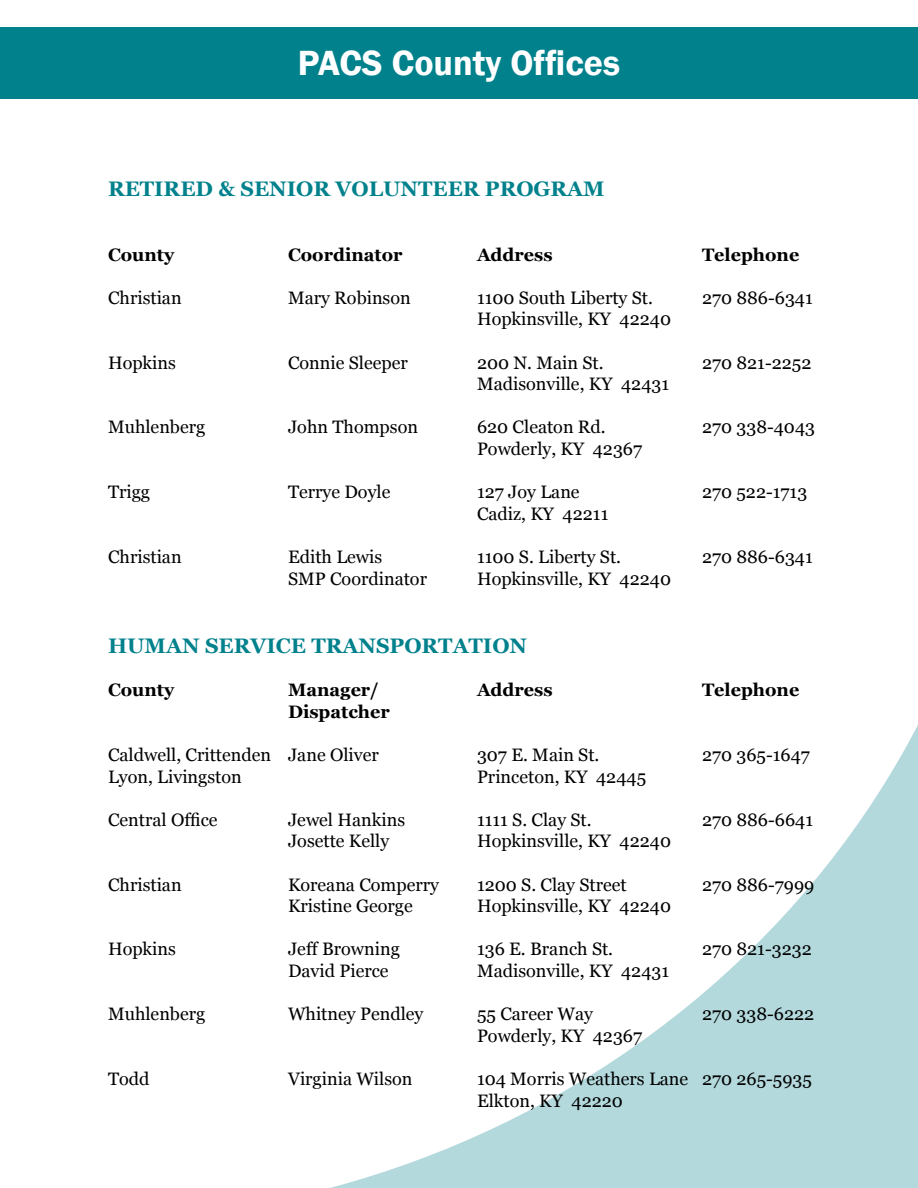
<style>
.page{position:relative;width:918px;height:1188px;background:#fff}
.page>*{position:absolute;margin:0;border:0;box-sizing:border-box;transform-origin:0 0}
.t1{font:600 36px "Franklin Gothic";color:#fff}
.t2{font:700 21px "Georgia";color:#00818c}
.t3{font:18px/21.6px "Georgia";color:#000}
.t4{font:700 18px "Georgia";color:#000}
</style>
<div class="page">
<svg style="left:330px;top:725px;width:588px;height:463px"></svg>
<div style="left:0;top:27px;width:918px;height:72px;background:#00818c"></div>
<h1 class="t1" style="left:298px;top:41px;width:324px">PACS County Offices</h1>
<p class="t2" style="left:108px;top:175px;width:498px">RETIRED &amp; SENIOR VOLUNTEER PROGRAM</p>
<p class="t4" style="left:108px;top:243px;width:68px">County</p>
<p class="t4" style="left:288px;top:243px;width:116px">Coordinator</p>
<p class="t4" style="left:477px;top:243px;width:77px">Address</p>
<p class="t4" style="left:702px;top:243px;width:99px">Telephone</p>
<p class="t3" style="left:108px;top:287px;width:75px">Christian</p>
<p class="t3" style="left:288px;top:287px;width:124px">Mary Robinson</p>
<p class="t3" style="left:477px;top:287px;width:177px">1100 South Liberty St.</p>
<p class="t3" style="left:702px;top:287px;width:112px">270 886-6341</p>
<p class="t3" style="left:477px;top:309px;width:196px">Hopkinsville, KY 42240</p>
<p class="t3" style="left:108px;top:352px;width:69px">Hopkins</p>
<p class="t3" style="left:288px;top:352px;width:121px">Connie Sleeper</p>
<p class="t3" style="left:477px;top:352px;width:128px">200 N. Main St.</p>
<p class="t3" style="left:702px;top:352px;width:111px">270 821-2252</p>
<p class="t3" style="left:477px;top:374px;width:194px">Madisonville, KY 42431</p>
<p class="t3" style="left:108px;top:417px;width:99px">Muhlenberg</p>
<p class="t3" style="left:288px;top:417px;width:132px">John Thompson</p>
<p class="t3" style="left:477px;top:417px;width:130px">620 Cleaton Rd.</p>
<p class="t3" style="left:702px;top:417px;width:115px">270 338-4043</p>
<p class="t3" style="left:477px;top:438px;width:167px">Powderly, KY 42367</p>
<p class="t3" style="left:108px;top:482px;width:44px">Trigg</p>
<p class="t3" style="left:288px;top:482px;width:104px">Terrye Doyle</p>
<p class="t3" style="left:477px;top:482px;width:104px">127 Joy Lane</p>
<p class="t3" style="left:702px;top:482px;width:107px">270 522-1713</p>
<p class="t3" style="left:477px;top:503px;width:133px">Cadiz, KY 42211</p>
<p class="t3" style="left:108px;top:546px;width:75px">Christian</p>
<p class="t3" style="left:288px;top:546px;width:96px">Edith Lewis</p>
<p class="t3" style="left:477px;top:546px;width:146px">1100 S. Liberty St.</p>
<p class="t3" style="left:702px;top:546px;width:112px">270 886-6341</p>
<p class="t3" style="left:288px;top:568px;width:141px">SMP Coordinator</p>
<p class="t3" style="left:477px;top:568px;width:196px">Hopkinsville, KY 42240</p>
<p class="t2" style="left:108px;top:632px;width:421px">HUMAN SERVICE TRANSPORTATION</p>
<p class="t4" style="left:108px;top:678px;width:68px">County</p>
<p class="t4" style="left:288px;top:678px;width:92px">Manager/</p>
<p class="t4" style="left:477px;top:678px;width:77px">Address</p>
<p class="t4" style="left:702px;top:678px;width:99px">Telephone</p>
<p class="t4" style="left:288px;top:700px;width:103px">Dispatcher</p>
<p class="t3" style="left:108px;top:744px;width:272px">Caldwell, Crittenden Jane Oliver</p>
<p class="t3" style="left:477px;top:744px;width:124px">307 E. Main St.</p>
<p class="t3" style="left:702px;top:744px;width:109px">270 365-1647</p>
<p class="t3" style="left:108px;top:766px;width:135px">Lyon, Livingston</p>
<p class="t3" style="left:477px;top:766px;width:171px">Princeton, KY 42445</p>
<p class="t3" style="left:108px;top:809px;width:111px">Central Office</p>
<p class="t3" style="left:288px;top:809px;width:119px">Jewel Hankins</p>
<p class="t3" style="left:477px;top:809px;width:116px">1111 S. Clay St.</p>
<p class="t3" style="left:702px;top:809px;width:113px">270 886-6641</p>
<p class="t3" style="left:288px;top:831px;width:103px">Josette Kelly</p>
<p class="t3" style="left:477px;top:831px;width:196px">Hopkinsville, KY 42240</p>
<p class="t3" style="left:108px;top:874px;width:75px">Christian</p>
<p class="t3" style="left:288px;top:874px;width:153px">Koreana Comperry</p>
<p class="t3" style="left:477px;top:874px;width:151px">1200 S. Clay Street</p>
<p class="t3" style="left:702px;top:874px;width:114px">270 886-7999</p>
<p class="t3" style="left:288px;top:896px;width:126px">Kristine George</p>
<p class="t3" style="left:477px;top:896px;width:196px">Hopkinsville, KY 42240</p>
<p class="t3" style="left:108px;top:939px;width:69px">Hopkins</p>
<p class="t3" style="left:288px;top:939px;width:113px">Jeff Browning</p>
<p class="t3" style="left:477px;top:939px;width:138px">136 E. Branch St.</p>
<p class="t3" style="left:702px;top:939px;width:111px">270 821-3232</p>
<p class="t3" style="left:288px;top:960px;width:102px">David Pierce</p>
<p class="t3" style="left:477px;top:960px;width:194px">Madisonville, KY 42431</p>
<p class="t3" style="left:108px;top:1004px;width:99px">Muhlenberg</p>
<p class="t3" style="left:288px;top:1004px;width:137px">Whitney Pendley</p>
<p class="t3" style="left:477px;top:1004px;width:117px">55 Career Way</p>
<p class="t3" style="left:702px;top:1004px;width:114px">270 338-6222</p>
<p class="t3" style="left:477px;top:1025px;width:167px">Powderly, KY 42367</p>
<p class="t3" style="left:108px;top:1068px;width:43px">Todd</p>
<p class="t3" style="left:288px;top:1068px;width:126px">Virginia Wilson</p>
<p class="t3" style="left:477px;top:1068px;width:337px">104 Morris Weathers Lane 270 265-5935<br>Elkton, KY 42220</p>
</div>
